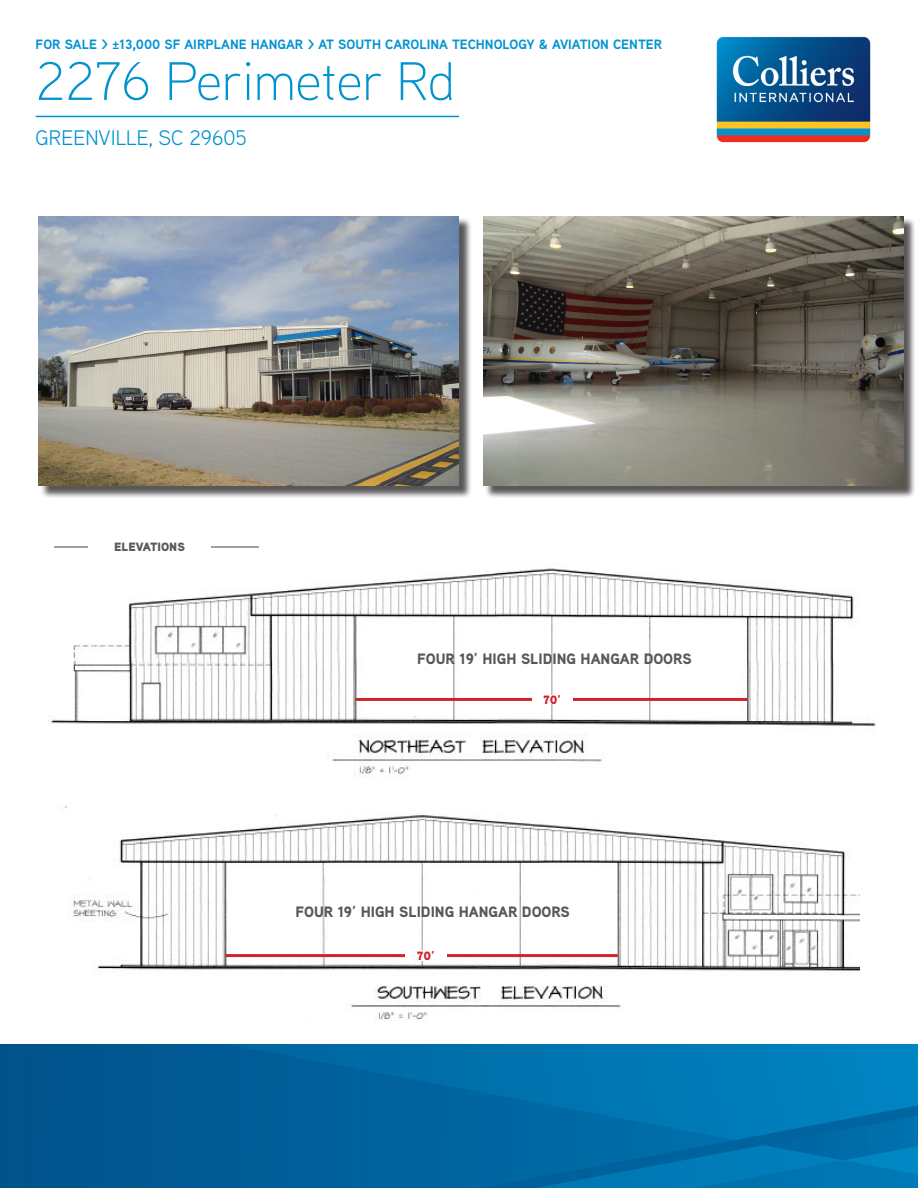
<style>
.page{position:relative;width:918px;height:1188px;background:#fff}
.page>*{position:absolute;margin:0;border:0;box-sizing:border-box;transform-origin:0 0}
.for_sale{font:300 54px "Aaux Next";color:#0093d0}
.for_sale-2{font:21px "Aaux Next";color:#0093d0}
.grey_body{font:900 15px "Aaux Next";color:#57585a}
.for_sale-3{font:700 13.5px "Aaux Next";color:#0093d0}
.t1{font:900 12px "Aaux Next";color:#57585a}
.t2{font:900 12px "Aaux Next";color:#d1232a}
</style>
<div class="page">
<hr style="left:36px;top:116px;width:423px;height:1px;background:#0093d0">
<img style="left:716px;top:36px;width:155px;height:107px">
<img style="left:64px;top:806px;width:795px;height:214px">
<img style="left:49px;top:568px;width:827px;height:207px">
<div style="left:339px;top:890px;width:73px;height:64px;background:#fff"></div>
<div style="left:563px;top:625px;width:74px;height:82px;background:#fff"></div>
<div style="left:40px;top:217px;width:432px;height:282px;background:#231f20;opacity:.75"></div>
<img style="left:39px;top:216px;width:420px;height:270px">
<svg style="left:0;top:1044px;width:918px;height:144px"></svg>
<div style="left:485px;top:217px;width:432px;height:282px;background:#231f20;opacity:.75"></div>
<img style="left:483px;top:216px;width:421px;height:270px">
<hr style="left:355px;top:698px;width:392px;height:3px;background:#d1232a">
<div style="left:532px;top:695px;width:40px;height:9px;background:#fff"></div>
<hr style="left:226px;top:954px;width:392px;height:3px;background:#d1232a">
<div style="left:405px;top:950px;width:42px;height:11px;background:#fff"></div>
<hr style="left:54px;top:546px;width:205px;height:2px;background:#808285">
<div style="left:89px;top:540px;width:122px;height:14px;background:#fff"></div>
<p class="for_sale-3" style="left:36px;top:35px;width:628px">FOR SALE &gt; ±13,000 SF AIRPLANE HANGAR &gt; AT SOUTH CAROLINA TECHNOLOGY &amp; AVIATION CENTER</p>
<p class="for_sale" style="left:36px;top:45px;width:421px">2276 Perimeter Rd</p>
<p class="for_sale-2" style="left:36px;top:123px;width:213px">GREENVILLE, SC 29605</p>
<p class="t1" style="left:114px;top:538px;width:72px">ELEVATIONS</p>
<p class="grey_body" style="left:417px;top:649px;width:276px">FOUR 19’ HIGH SLIDING HANGAR DOORS</p>
<p class="t2" style="left:544px;top:691px;width:19px">70’</p>
<p class="grey_body" style="left:295px;top:901px;width:276px">FOUR 19’ HIGH SLIDING HANGAR DOORS</p>
<p class="t2" style="left:417px;top:947px;width:19px">70’</p>
</div>
